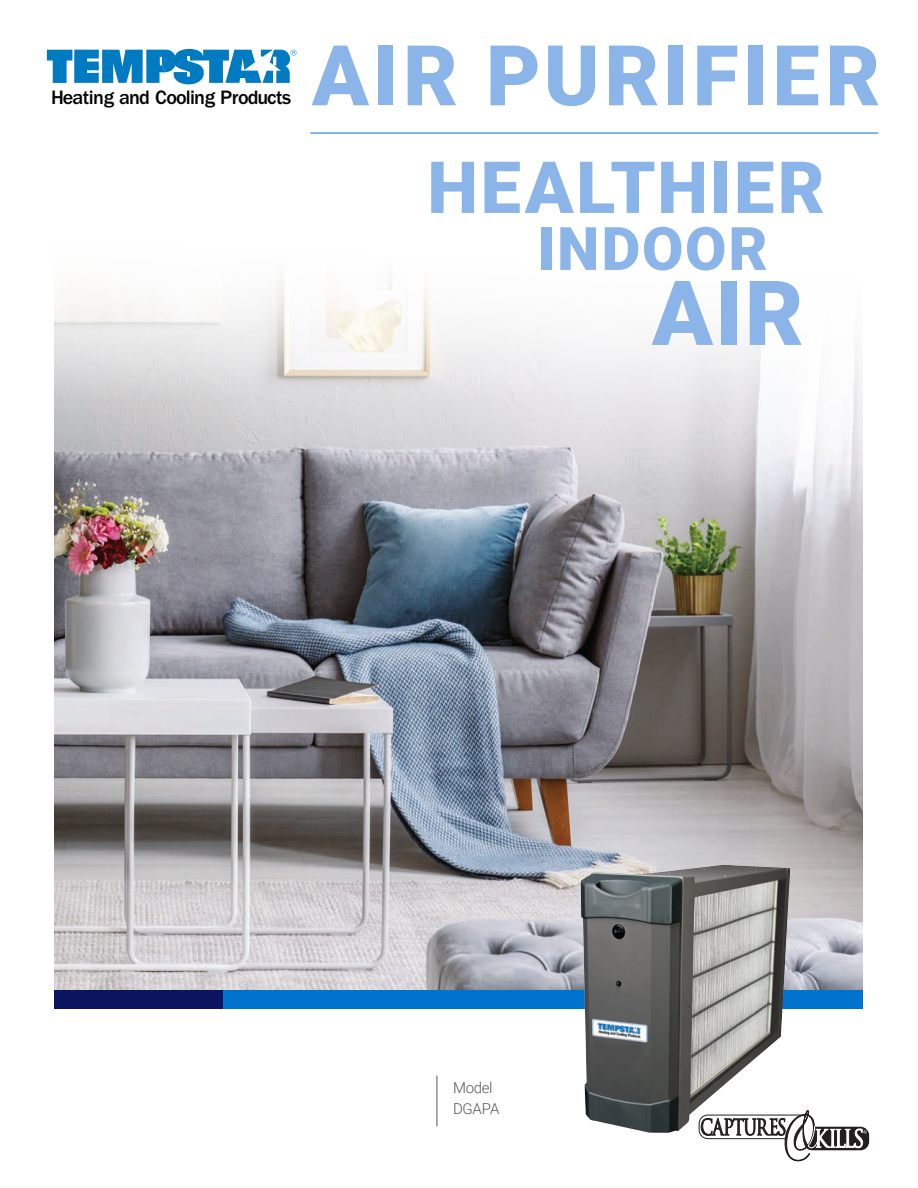
<style>
.page{position:relative;width:918px;height:1188px;background:#fff}
.page>*{position:absolute;margin:0;border:0;box-sizing:border-box;transform-origin:0 0}
.H-Main_Header{font:900 90px "Roboto";color:#8bb5e8}
.H-Main_Header-2{font:900 84px "Roboto";letter-spacing:.055em;color:#8bb5e8}
.H-Main_Header-3{font:900 72px "Roboto";letter-spacing:.035em;color:#8bb5e8}
.H-Main_Header-4{font:900 60px "Roboto";letter-spacing:.035em;color:#8bb5e8}
.t1{font:500 20.1px "ITC Franklin Gothic Std";letter-spacing:-.04em;color:#040503}
.H-Model_title{font:300 15px "Roboto";letter-spacing:-.02em;color:#57585a}
</style>
<div class="page">
<img style="left:54px;top:282px;width:809px;height:708px">
<svg style="left:699px;top:1110px;width:170px;height:51px"></svg>
<hr style="left:437px;top:1076px;width:1px;height:50px;background:#57585a">
<hr style="left:310px;top:133px;width:568px;height:1px;background:#0073ce">
<svg style="left:47px;top:49px;width:250px;height:36px"></svg>
<div style="left:222px;top:990px;width:641px;height:19px;background:#0073ce"></div>
<div style="left:54px;top:990px;width:168px;height:19px;background:#0b145e"></div>
<img style="left:581px;top:865px;width:209px;height:268px">
<p class="t1" style="left:51px;top:86px;width:241px">Heating and Cooling Products</p>
<p class="H-Main_Header-2" style="left:312px;top:17px;width:570px">AIR PURIFIER</p>
<p class="H-Main_Header-3" style="left:427px;top:137px;width:399px">HEALTHIER</p>
<p class="H-Main_Header-4" style="left:537px;top:207px;width:232px">INDOOR</p>
<p class="H-Main_Header" style="left:652px;top:250px;width:153px">AIR</p>
<p class="H-Model_title" style="left:453px;top:1078px;width:41px">Model</p>
<p class="H-Model_title" style="left:453px;top:1099px;width:48px">DGAPA</p>
</div>
